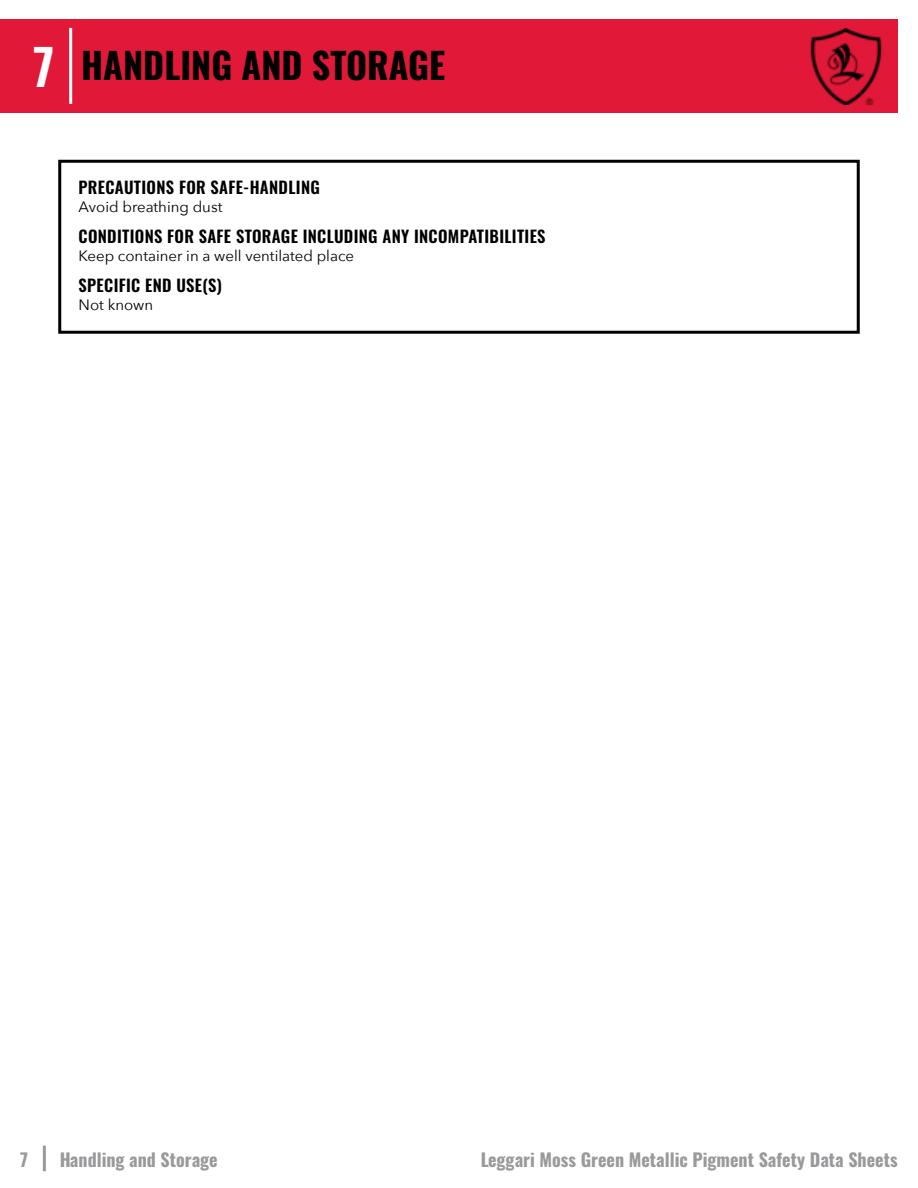
<style>
.page{position:relative;width:918px;height:1188px;background:#fff}
.page>*{position:absolute;margin:0;border:0;box-sizing:border-box;transform-origin:0 0}
.t1{font:600 49.5px "Oswald";color:#fff}
.section_headings{font:700 36px "Oswald";color:#000}
.t2{font:700 18px "Oswald";color:#6d6e71}
.smaller_sub_header_b{font:600 16.5px "Oswald";letter-spacing:.02em;color:#000}
.big_body_sections{font:15px "Avenir Next";color:#000}
</style>
<div class="page">
<div style="left:0;top:19px;width:898px;height:94px;background:#e11837"></div>
<div style="left:43px;top:1146px;width:3px;height:25px;background:#6d6e71;border:2px solid #6d6e71"></div>
<div style="left:69px;top:28px;width:3px;height:76px;background:#fff;border:2px solid #fff"></div>
<img style="left:810px;top:28px;width:72px;height:76px">
<div style="left:58px;top:160px;width:802px;height:174px;border:3px solid #000"></div>
<h1 class="t1" style="left:33px;top:41px;width:23px">7</h1>
<p class="section_headings" style="left:81px;top:46px;width:365px">HANDLING AND STORAGE</p>
<p class="smaller_sub_header_b" style="left:79px;top:179px;width:243px">PRECAUTIONS FOR SAFE-HANDLING</p>
<p class="big_body_sections" style="left:79px;top:195px;width:145px">Avoid breathing dust</p>
<p class="smaller_sub_header_b" style="left:79px;top:228px;width:469px">CONDITIONS FOR SAFE STORAGE INCLUDING ANY INCOMPATIBILITIES</p>
<p class="big_body_sections" style="left:79px;top:243px;width:277px">Keep container in a well ventilated place</p>
<p class="smaller_sub_header_b" style="left:79px;top:276px;width:145px">SPECIFIC END USE(S)</p>
<p class="big_body_sections" style="left:79px;top:292px;width:76px">Not known</p>
<p class="t2" style="left:20px;top:1150px;width:9px">7</p>
<p class="t2" style="left:59px;top:1150px;width:160px">Handling and Storage</p>
<p class="t2" style="left:480px;top:1150px;width:419px">Leggari Moss Green Metallic Pigment Safety Data Sheets</p>
</div>
